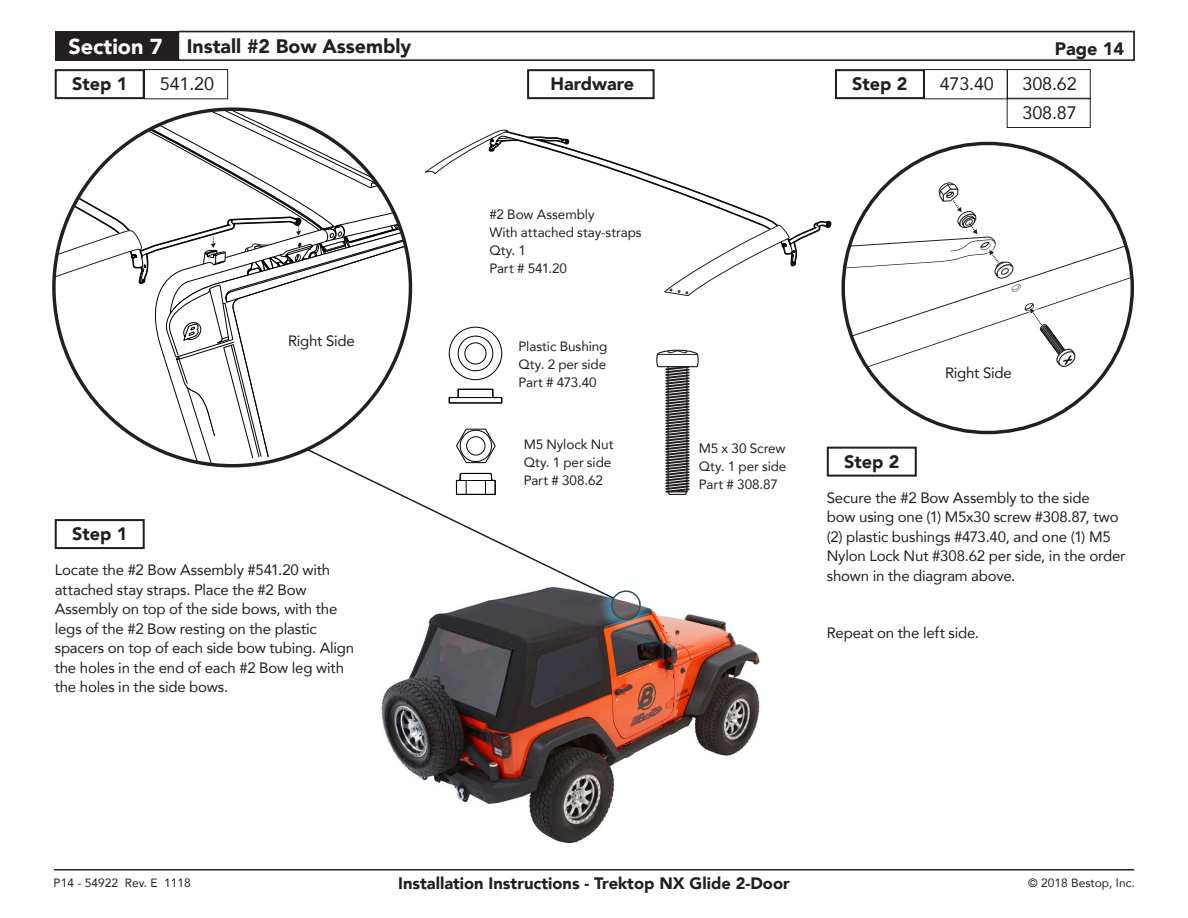
<style>
.page{position:relative;width:1188px;height:918px;background:#fff}
.page>*{position:absolute;margin:0;border:0;box-sizing:border-box;transform-origin:0 0}
.t1{font:900 21.6px "Avenir";color:#fff}
.t2{font:900 19.5px "Avenir";color:#231f20}
.t3{font:900 18px "Avenir";color:#231f20}
.t4{font:18px "Avenir";letter-spacing:-.01em;color:#231f20}
.t5{font:900 16.5px "Avenir";color:#231f20}
._10_0_Instruction_Te{font:15px/19.5px "Avenir";letter-spacing:-.01em;color:#231f20}
._10_0_Callouts__No_s{font:15px "Avenir";letter-spacing:-.015em;color:#231f20}
._10_0_Callouts__No_s-2{font:13.5px "Avenir";letter-spacing:-.005em;color:#231f20}
.t6{font:12px "Avenir";color:#231f20}
</style>
<div class="page">
<hr style="left:54px;top:869px;width:1080px;height:2px;background:#231f20">
<img style="left:381px;top:600px;width:379px;height:244px">
<svg style="left:54px;top:69px;width:174px;height:31px"></svg>
<svg style="left:177px;top:30px;width:958px;height:31px"></svg>
<div style="left:55px;top:31px;width:123px;height:30px;background:#231f20"></div>
<svg style="left:148px;top:442px;width:142px;height:24px"></svg>
<svg style="left:54px;top:110px;width:346px;height:326px"></svg>
<svg style="left:179px;top:222px;width:231px;height:236px"></svg>
<div style="left:585px;top:564px;width:82px;height:83px;background:#fff;opacity:.75"></div>
<svg style="left:600px;top:579px;width:52px;height:53px"></svg>
<svg style="left:612px;top:591px;width:28px;height:29px"></svg>
<svg style="left:305px;top:448px;width:310px;height:152px"></svg>
<svg style="left:54px;top:519px;width:91px;height:31px"></svg>
<svg style="left:425px;top:69px;width:707px;height:427px"></svg>
<p class="t1" style="left:68px;top:28px;width:96px">Section 7</p>
<p class="t2" style="left:187px;top:29px;width:226px">Install #2 Bow Assembly</p>
<h2 class="t2" style="left:247px;top:29px;width:194px">Bow Mount Brackets</h2>
<p class="t3" style="left:1055px;top:33px;width:71px">Page 14</p>
<p class="t3" style="left:551px;top:68px;width:85px">Hardware</p>
<p class="t3" style="left:72px;top:68px;width:57px">Step 1</p>
<p class="t4" style="left:160px;top:69px;width:56px">541.20</p>
<p class="t3" style="left:852px;top:68px;width:57px">Step 2</p>
<p class="t4" style="left:940px;top:69px;width:56px">473.40</p>
<p class="t4" style="left:1023px;top:69px;width:56px">308.62</p>
<p class="t4" style="left:1023px;top:98px;width:56px">308.87</p>
<p class="_10_0_Callouts__No_s" style="left:288px;top:329px;width:68px">Right Side</p>
<p class="_10_0_Callouts__No_s-2" style="left:489px;top:203px;width:107px">#2 Bow Assembly</p>
<p class="_10_0_Callouts__No_s-2" style="left:489px;top:221px;width:154px">With attached stay-straps</p>
<p class="_10_0_Callouts__No_s-2" style="left:489px;top:239px;width:38px">Qty. 1</p>
<p class="_10_0_Callouts__No_s-2" style="left:489px;top:257px;width:79px">Part # 541.20</p>
<p class="_10_0_Callouts__No_s-2" style="left:519px;top:335px;width:90px">Plastic Bushing</p>
<p class="_10_0_Callouts__No_s-2" style="left:519px;top:353px;width:89px">Qty. 2 per side</p>
<p class="_10_0_Callouts__No_s-2" style="left:519px;top:371px;width:80px">Part # 473.40</p>
<p class="_10_0_Callouts__No_s-2" style="left:524px;top:433px;width:91px">M5 Nylock Nut</p>
<p class="_10_0_Callouts__No_s-2" style="left:524px;top:451px;width:89px">Qty. 1 per side</p>
<p class="_10_0_Callouts__No_s-2" style="left:524px;top:469px;width:81px">Part # 308.62</p>
<p class="_10_0_Callouts__No_s-2" style="left:699px;top:437px;width:88px">M5 x 30 Screw</p>
<p class="_10_0_Callouts__No_s-2" style="left:699px;top:455px;width:89px">Qty. 1 per side</p>
<p class="_10_0_Callouts__No_s-2" style="left:699px;top:473px;width:81px">Part # 308.87</p>
<p class="t3" style="left:844px;top:446px;width:57px">Step 2</p>
<p class="_10_0_Callouts__No_s" style="left:945px;top:361px;width:68px">Right Side</p>
<p class="t3" style="left:72px;top:518px;width:57px">Step 1</p>
<p class="_10_0_Instruction_Te" style="left:55px;top:560px;width:301px">Locate the #2 Bow Assembly #541.20 with attached stay straps. Place the #2 Bow Assembly on top of the side bows, with the legs of the #2 Bow resting on the plastic spacers on top of each side bow tubing. Align the holes in the end of each #2 Bow leg with the holes in the side bows.</p>
<p class="_10_0_Instruction_Te" style="left:827px;top:487px;width:300px">Secure the #2 Bow Assembly to the side<br>bow using one (1) M5x30 screw #308.87, two (2) plastic bushings #473.40, and one (1) M5<br>Nylon Lock Nut #308.62 per side, in the order shown in the diagram above.</p>
<p class="_10_0_Instruction_Te" style="left:827px;top:622px;width:154px">Repeat on the left side.</p>
<p class="t6" style="left:54px;top:873px;width:139px">P14 - 54922 Rev. E 1118</p>
<p class="t5" style="left:398px;top:869px;width:393px">Installation Instructions - Trektop NX Glide 2-Door</p>
<p class="t6" style="left:1028px;top:873px;width:108px">© 2018 Bestop, Inc.</p>
</div>
